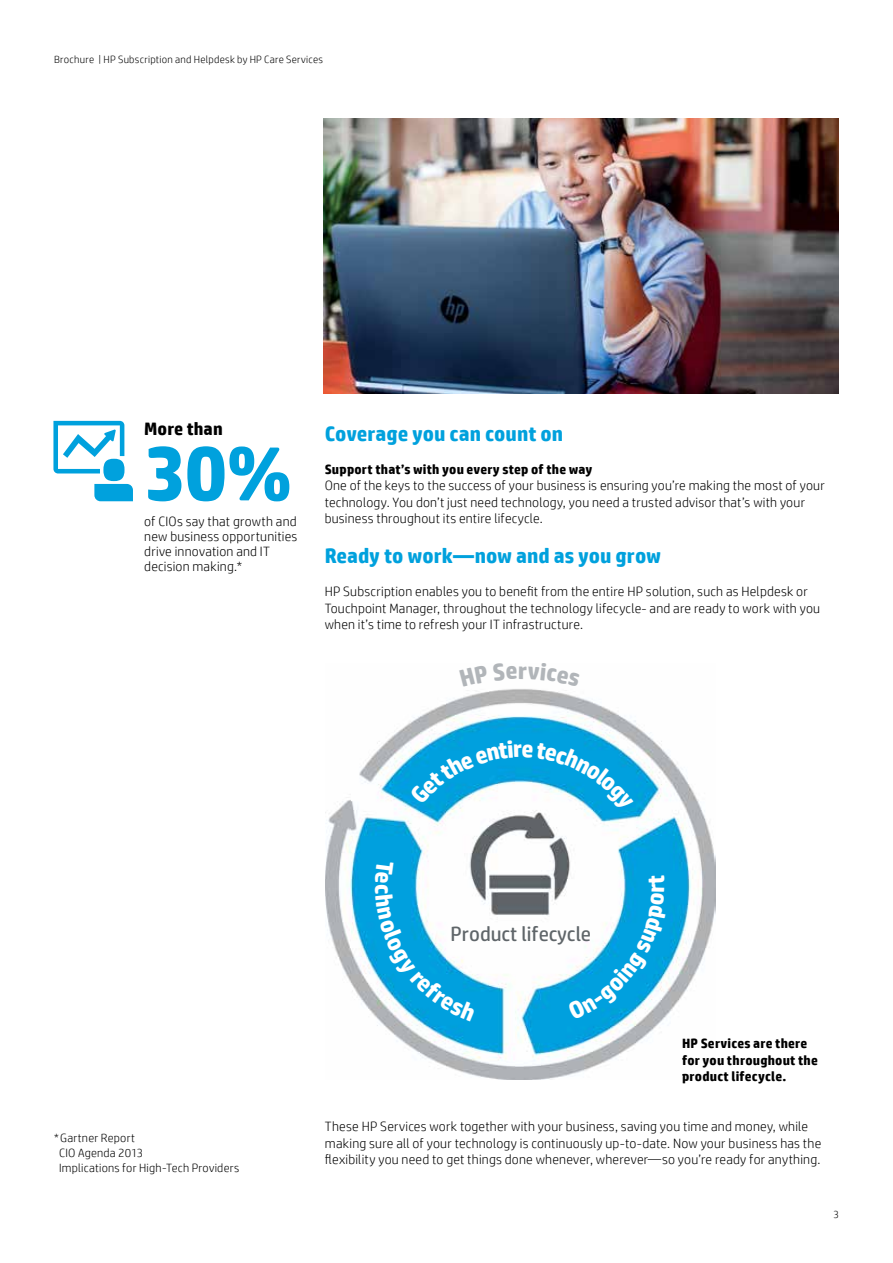
<style>
.page{position:relative;width:893px;height:1263px;background:#fff}
.page>*{position:absolute;margin:0;border:0;box-sizing:border-box;transform-origin:0 0}
.t1{font:700 78px "HP Simplified";color:#00a1dd}
.t2{font:700 21px "HP Simplified";color:#00a1dd}
.t3{font:20.7px "HP Simplified";color:#5f6569}
.t4{font:700 18px "HP Simplified";letter-spacing:.005em;color:#000}
.t5{font:300 13.5px/16.5px "HP Simplified";letter-spacing:.015em;color:#000}
.t6{font:700 13.5px/16.5px "HP Simplified";letter-spacing:.015em;color:#000}
.t7{font:300 12px/15px "HP Simplified";letter-spacing:.02em;color:#000}
.t8{font:300 10.5px "HP Simplified";letter-spacing:.025em;color:#000}
</style>
<div class="page">
<img style="left:326px;top:689px;width:390px;height:390px">
<img style="left:324px;top:118px;width:515px;height:276px">
<svg style="left:53px;top:421px;width:71px;height:52px"></svg>
<div style="left:103px;top:459px;width:22px;height:22px;background:#00a1dd;border-radius:50%"></div>
<svg style="left:94px;top:484px;width:39px;height:17px"></svg>
<svg style="left:409px;top:740px;width:224px;height:72px"></svg>
<svg style="left:375px;top:860px;width:101px;height:161px"></svg>
<svg style="left:567px;top:875px;width:100px;height:145px"></svg>
<p class="t8" style="left:54px;top:52px;width:271px">Brochure | HP Subscription and Helpdesk by HP Care Services</p>
<h3 class="t4" style="left:144px;top:417px;width:80px">More than</h3>
<h1 class="t1" style="left:144px;top:422px;width:149px">30%</h1>
<p class="t5" style="left:144px;top:513px;width:155px;line-height:15px">of CIOs say that growth and new business opportunities drive innovation and IT decision making.*</p>
<h2 class="t2" style="left:325px;top:420px;width:240px">Coverage you can count on</h2>
<p class="t6" style="left:325px;top:461px;width:269px">Support that’s with you every step of the way</p>
<p class="t5" style="left:325px;top:477px;width:502px">One of the keys to the success of your business is ensuring you’re making the most of your technology. You don’t just need technology, you need a trusted advisor that’s with your business throughout its entire lifecycle.</p>
<h2 class="t2" style="left:325px;top:542px;width:338px">Ready to work—now and as you grow</h2>
<p class="t5" style="left:325px;top:583px;width:497px">HP Subscription enables you to benefit from the entire HP solution, such as Helpdesk or<br>Touchpoint Manager, throughout the technology lifecycle- and are ready to work with you when it’s time to refresh your IT infrastructure.</p>
<h3 class="t3" style="left:451px;top:920px;width:142px">Product lifecycle</h3>
<p class="t6" style="left:682px;top:1035px;width:137px">HP Services are there for you throughout the product lifecycle.</p>
<p class="t7" style="left:59px;top:1129px;width:182px;text-indent:-5px">*Gartner Report<br>CIO Agenda 2013<br>Implications for High-Tech Providers</p>
<p class="t5" style="left:325px;top:1118px;width:498px">These HP Services work together with your business, saving you time and money, while making sure all of your technology is continuously up-to-date. Now your business has the flexibility you need to get things done whenever, wherever—so you’re ready for anything.</p>
<p class="t8" style="left:833px;top:1207px;width:7px">3</p>
</div>
